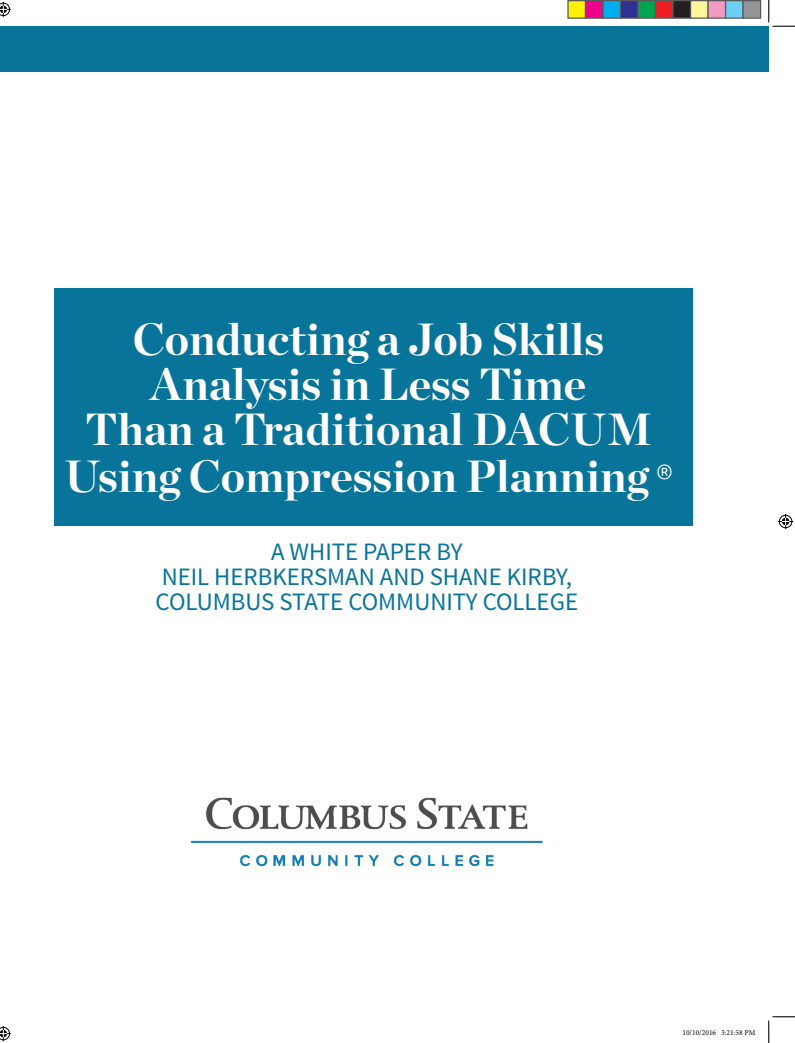
<style>
.page{position:relative;width:795px;height:1043px;background:#fff}
.page>*{position:absolute;margin:0;border:0;box-sizing:border-box;transform-origin:0 0}
.t1{font:700 45px/45.5px "Chronicle Display";color:#fff;text-align:center}
.t2{font:25px/25px "Source Sans Pro";color:#08749a;text-align:center}
.t3{font:7.5px "Minion Pro";color:#000}
.s1{font-family:"Source Sans Pro";font-weight:300;font-size:38.75px}
</style>
<div class="page">
<div style="left:54px;top:288px;width:638px;height:237px;background:#08749a"></div>
<div style="left:0;top:26px;width:768px;height:45px;background:#08749a"></div>
<img style="left:191px;top:797px;width:352px;height:70px">
<svg style="left:768px;top:0;width:27px;height:27px"></svg>
<svg style="left:768px;top:1016px;width:27px;height:26px"></svg>
<svg style="left:0;top:1px;width:11px;height:16px"></svg>
<svg style="left:0;top:1026px;width:11px;height:16px"></svg>
<svg style="left:778px;top:514px;width:15px;height:15px"></svg>
<div style="left:568px;top:1px;width:17px;height:17px;background:#fff101"></div>
<div style="left:567px;top:0;width:19px;height:19px;border:1px solid #595959"></div>
<div style="left:585px;top:1px;width:18px;height:17px;background:#ed028c"></div>
<div style="left:585px;top:0;width:18px;height:19px;border:1px solid #595959"></div>
<div style="left:603px;top:1px;width:17px;height:17px;background:#00aeef"></div>
<div style="left:602px;top:0;width:19px;height:19px;border:1px solid #595959"></div>
<div style="left:620px;top:1px;width:18px;height:17px;background:#2e3092"></div>
<div style="left:620px;top:0;width:18px;height:19px;border:1px solid #595959"></div>
<div style="left:638px;top:1px;width:17px;height:17px;background:#00a54f"></div>
<div style="left:637px;top:0;width:19px;height:19px;border:1px solid #595959"></div>
<div style="left:655px;top:1px;width:18px;height:17px;background:#ee1d23"></div>
<div style="left:655px;top:0;width:18px;height:19px;border:1px solid #595959"></div>
<div style="left:673px;top:1px;width:17px;height:17px;background:#231f20"></div>
<div style="left:672px;top:0;width:19px;height:19px;border:1px solid #595959"></div>
<div style="left:690px;top:1px;width:18px;height:17px;background:#fff79a"></div>
<div style="left:690px;top:0;width:18px;height:19px;border:1px solid #595959"></div>
<div style="left:708px;top:1px;width:17px;height:17px;background:#f499c2"></div>
<div style="left:707px;top:0;width:19px;height:19px;border:1px solid #595959"></div>
<div style="left:725px;top:1px;width:18px;height:17px;background:#6bcff6"></div>
<div style="left:725px;top:0;width:18px;height:19px;border:1px solid #595959"></div>
<div style="left:743px;top:1px;width:17px;height:17px;background:#939598"></div>
<div style="left:742px;top:0;width:19px;height:19px;border:1px solid #595959"></div>
<p class="t1" style="left:64px;top:313px;width:609px">Conducting a Job Skills<br>Analysis in Less Time<br>Than a Traditional DACUM<br>Using Compression Planning <span class="s1">®</span></p>
<p class="t2" style="left:155px;top:539px;width:424px">A WHITE PAPER BY<br>NEIL HERBKERSMAN AND SHANE KIRBY,<br>COLUMBUS STATE COMMUNITY COLLEGE</p>
<p class="t3" style="left:682px;top:1028px;width:74px">10/10/2016 3:21:58 PM</p>
</div>
